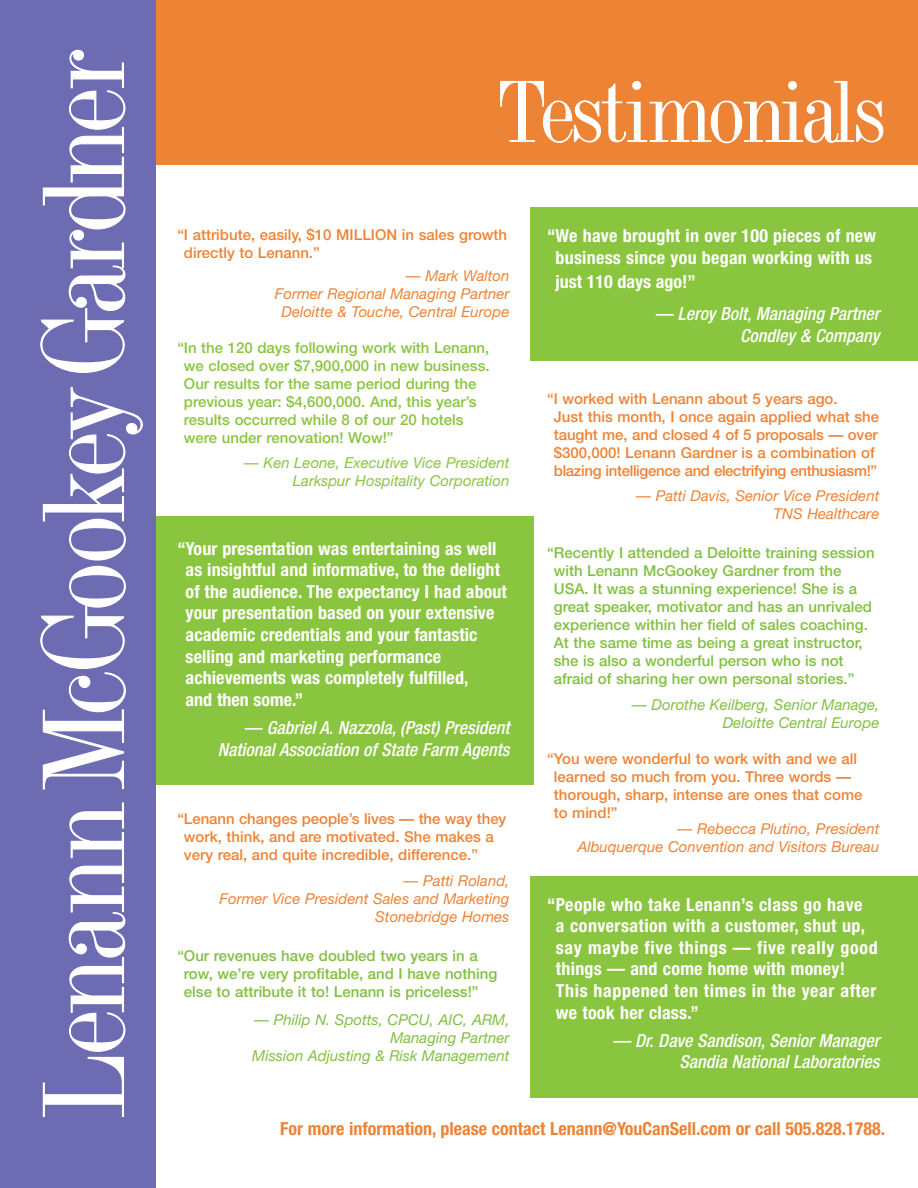
<style>
.page{position:relative;width:918px;height:1188px;background:#fff}
.page>*{position:absolute;margin:0;border:0;box-sizing:border-box;transform-origin:0 0}
.t1{font:700 condensed 18px/21.6px "Helvetica Neue";letter-spacing:.005em;color:#fff}
.t2{font:700 condensed 18px/21.6px "Helvetica Neue";letter-spacing:.025em;color:#fff}
.t3{font:italic 500 condensed 18px/21.6px "Helvetica Neue";color:#fff;text-align:right}
.t4{font:700 condensed 18px "Helvetica Neue";color:#ed8335}
.t5{font:500 15px/18px "Helvetica Neue";color:#ed8335}
.t6{font:500 15px/18px "Helvetica Neue";color:#81c041}
.t7{font:italic 15px/18px "Helvetica Neue";color:#ed8335;text-align:right}
.t8{font:500 15px/18px "Helvetica Neue";color:#89c53f}
.t9{font:italic 15px/18px "Helvetica Neue";color:#81c041;text-align:right}
.t10{font:italic 15px/18px "Helvetica Neue";color:#89c53f;text-align:right}
</style>
<div class="page">
<div style="left:531px;top:207px;width:387px;height:154px;background:#89c53f"></div>
<div style="left:531px;top:876px;width:387px;height:221px;background:#89c53f"></div>
<div style="left:153px;top:517px;width:381px;height:268px;background:#89c53f"></div>
<div style="left:156px;top:0;width:762px;height:165px;background:#ed8335"></div>
<div style="left:0;top:0;width:156px;height:1188px;background:#6d6cb2"></div>
<svg style="left:500px;top:81px;width:384px;height:63px"></svg>
<svg style="left:42px;top:802px;width:84px;height:315px"></svg>
<svg style="left:40px;top:387px;width:103px;height:403px"></svg>
<svg style="left:40px;top:49px;width:86px;height:324px"></svg>
<p class="t5" style="left:184px;top:227px;width:325px;text-indent:-7px">“I attribute, easily, $10 MILLION in sales growth directly to Lenann.”</p>
<p class="t7" style="left:275px;top:268px;width:236px">— Mark Walton<br>Former Regional Managing Partner<br>Deloitte &amp; Touche, Central Europe</p>
<p class="t8" style="left:184px;top:340px;width:307px;text-indent:-7px">“In the 120 days following work with Lenann, we closed over $7,900,000 in new business.<br>Our results for the same period during the previous year: $4,600,000. And, this year’s results occurred while 8 of our 20 hotels were under renovation! Wow!”</p>
<p class="t10" style="left:244px;top:455px;width:267px">— Ken Leone, Executive Vice President<br>Larkspur Hospitality Corporation</p>
<p class="t1" style="left:186px;top:539px;width:323px;text-indent:-8px">“Your presentation was entertaining as well as insightful and informative, to the delight of the audience. The expectancy I had about your presentation based on your extensive academic credentials and your fantastic selling and marketing performance achievements was completely fulfilled,<br>and then some.”</p>
<p class="t3" style="left:218px;top:719px;width:293px">— Gabriel A. Nazzola, (Past) President<br>National Association of State Farm Agents</p>
<p class="t5" style="left:184px;top:811px;width:324px;text-indent:-7px">“Lenann changes people’s lives — the way they work, think, and are motivated. She makes a very real, and quite incredible, difference.”</p>
<p class="t7" style="left:220px;top:873px;width:291px">— Patti Roland,<br>Former Vice President Sales and Marketing<br>Stonebridge Homes</p>
<p class="t6" style="left:184px;top:948px;width:315px;text-indent:-7px">“Our revenues have doubled two years in a row, we’re very profitable, and I have nothing else to attribute it to! Lenann is priceless!”</p>
<p class="t9" style="left:252px;top:1012px;width:259px">— Philip N. Spotts, CPCU, AIC, ARM,<br>Managing Partner<br>Mission Adjusting &amp; Risk Management</p>
<p class="t1" style="left:547px;top:227px;width:330px;text-align:center">“We have brought in over 100 pieces of new business since you began working with us</p>
<p class="t1" style="left:556px;top:273px;width:142px">just 110 days ago!”</p>
<p class="t3" style="left:655px;top:304px;width:226px">— Leroy Bolt, Managing Partner<br>Condley &amp; Company</p>
<p class="t5" style="left:554px;top:391px;width:327px;text-indent:-7px">“I worked with Lenann about 5 years ago.<br>Just this month, I once again applied what she taught me, and closed 4 of 5 proposals — over $300,000! Lenann Gardner is a combination of blazing intelligence and electrifying enthusiasm!”</p>
<p class="t7" style="left:636px;top:488px;width:245px">— Patti Davis, Senior Vice President<br>TNS Healthcare</p>
<p class="t6" style="left:554px;top:545px;width:322px;text-indent:-7px">“Recently I attended a Deloitte training session with Lenann McGookey Gardner from the USA. It was a stunning experience! She is a great speaker, motivator and has an unrivaled experience within her field of sales coaching.<br>At the same time as being a great instructor, she is also a wonderful person who is not afraid of sharing her own personal stories.”</p>
<p class="t9" style="left:632px;top:697px;width:249px">— Dorothe Keilberg, Senior Manage,<br>Deloitte Central Europe</p>
<p class="t5" style="left:554px;top:751px;width:310px;text-indent:-7px">“You were wonderful to work with and we all learned so much from you. Three words — thorough, sharp, intense are ones that come to mind!”</p>
<p class="t7" style="left:577px;top:822px;width:304px">— Rebecca Plutino, President<br>Albuquerque Convention and Visitors Bureau</p>
<p class="t2" style="left:556px;top:895px;width:323px;text-indent:-9px">“People who take Lenann’s class go have<br>a conversation with a customer, shut up, say maybe five things — five really good things — and come home with money!<br>This happened ten times in the year after we took her class.”</p>
<p class="t3" style="left:612px;top:1031px;width:268px">— Dr. Dave Sandison, Senior Manager<br>Sandia National Laboratories</p>
<p class="t4" style="left:280px;top:1122px;width:606px">For more information, please contact Lenann@YouCanSell.com or call 505.828.1788.</p>
</div>
